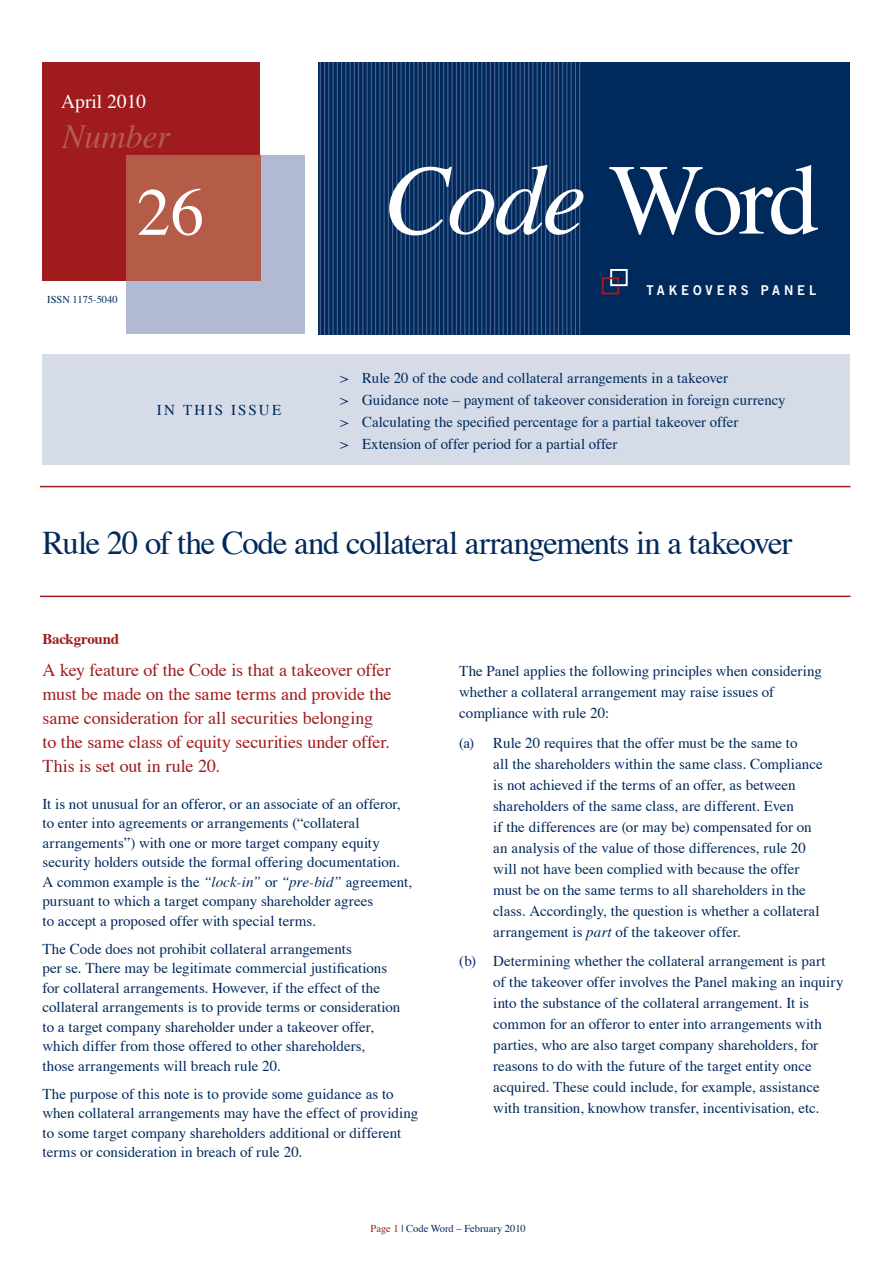
<style>
.page{position:relative;width:893px;height:1263px;background:#fff}
.page>*{position:absolute;margin:0;border:0;box-sizing:border-box;transform-origin:0 0}
.t1{font:italic 100.5px "Times";color:#fff}
.t2{font:67.35px "Times";color:#fff}
.t3{font:italic 33.75px "Times";color:#b55c48}
.Head_1{font:33px "Times";letter-spacing:-.035em;color:#00295c}
.t4{font:19.5px "Times";color:#fff}
.Intro{font:18px/24px "Times";letter-spacing:-.01em;color:#9f1b1e}
.BODY{font:15px/21px "Times";color:#00295c}
.Head_1-2{font:15px "Times";color:#00295c}
.Head_2{font:700 15px "Times";letter-spacing:-.025em;color:#9f1b1e}
.t5{font:13.5px "Trade Gothic Bold Two";letter-spacing:.295em;color:#fff;scale:.96 1}
.t6{font:10.5px "Times";color:#00295c}
.s1{font-style:normal}
.s2{font-style:italic}
.s3{color:#9f1b1e}
</style>
<div class="page">
<div style="left:43px;top:354px;width:807px;height:111px;background:#d5dce8"></div>
<div style="left:126px;top:155px;width:178px;height:179px;background:#b1bad2"></div>
<svg style="left:318px;top:62px;width:532px;height:272px;background:#022b5d"></svg>
<hr style="left:579px;top:62px;width:1px;height:272px;background:#4b648f">
<hr style="left:575px;top:62px;width:1px;height:272px;background:#4b648f">
<hr style="left:571px;top:62px;width:1px;height:272px;background:#4b648f">
<hr style="left:566px;top:62px;width:1px;height:272px;background:#4b648f">
<hr style="left:562px;top:62px;width:1px;height:272px;background:#4b648f">
<hr style="left:558px;top:62px;width:1px;height:272px;background:#4b648f">
<hr style="left:554px;top:62px;width:1px;height:272px;background:#4b648f">
<hr style="left:549px;top:62px;width:1px;height:272px;background:#4b648f">
<hr style="left:545px;top:62px;width:1px;height:272px;background:#4b648f">
<hr style="left:541px;top:62px;width:1px;height:272px;background:#4b648f">
<hr style="left:537px;top:62px;width:1px;height:272px;background:#4b648f">
<hr style="left:532px;top:62px;width:1px;height:272px;background:#4b648f">
<hr style="left:528px;top:62px;width:1px;height:272px;background:#4b648f">
<hr style="left:524px;top:62px;width:1px;height:272px;background:#4b648f">
<hr style="left:520px;top:62px;width:1px;height:272px;background:#4b648f">
<hr style="left:515px;top:62px;width:1px;height:272px;background:#4b648f">
<hr style="left:511px;top:62px;width:1px;height:272px;background:#4b648f">
<hr style="left:507px;top:62px;width:1px;height:272px;background:#4b648f">
<hr style="left:503px;top:62px;width:1px;height:272px;background:#4b648f">
<hr style="left:498px;top:62px;width:1px;height:272px;background:#4b648f">
<hr style="left:494px;top:62px;width:1px;height:272px;background:#4b648f">
<hr style="left:490px;top:62px;width:1px;height:272px;background:#4b648f">
<hr style="left:486px;top:62px;width:1px;height:272px;background:#4b648f">
<hr style="left:481px;top:62px;width:1px;height:272px;background:#4b648f">
<hr style="left:477px;top:62px;width:1px;height:272px;background:#4b648f">
<hr style="left:473px;top:62px;width:1px;height:272px;background:#4b648f">
<hr style="left:469px;top:62px;width:1px;height:272px;background:#4b648f">
<hr style="left:464px;top:62px;width:1px;height:272px;background:#4b648f">
<hr style="left:460px;top:62px;width:1px;height:272px;background:#4b648f">
<hr style="left:456px;top:62px;width:1px;height:272px;background:#4b648f">
<hr style="left:452px;top:62px;width:1px;height:272px;background:#4b648f">
<hr style="left:447px;top:62px;width:1px;height:272px;background:#4b648f">
<hr style="left:443px;top:62px;width:1px;height:272px;background:#4b648f">
<hr style="left:439px;top:62px;width:1px;height:272px;background:#4b648f">
<hr style="left:435px;top:62px;width:1px;height:272px;background:#4b648f">
<hr style="left:430px;top:62px;width:1px;height:272px;background:#4b648f">
<hr style="left:426px;top:62px;width:1px;height:272px;background:#4b648f">
<hr style="left:422px;top:62px;width:1px;height:272px;background:#4b648f">
<hr style="left:418px;top:62px;width:1px;height:272px;background:#4b648f">
<hr style="left:413px;top:62px;width:1px;height:272px;background:#4b648f">
<hr style="left:409px;top:62px;width:1px;height:272px;background:#4b648f">
<hr style="left:405px;top:62px;width:1px;height:272px;background:#4b648f">
<hr style="left:401px;top:62px;width:1px;height:272px;background:#4b648f">
<hr style="left:396px;top:62px;width:1px;height:272px;background:#4b648f">
<hr style="left:392px;top:62px;width:1px;height:272px;background:#4b648f">
<hr style="left:388px;top:62px;width:1px;height:272px;background:#4b648f">
<hr style="left:384px;top:62px;width:1px;height:272px;background:#4b648f">
<hr style="left:379px;top:62px;width:1px;height:272px;background:#4b648f">
<hr style="left:375px;top:62px;width:1px;height:272px;background:#4b648f">
<hr style="left:371px;top:62px;width:1px;height:272px;background:#4b648f">
<hr style="left:366px;top:62px;width:2px;height:272px;background:#4b648f">
<hr style="left:362px;top:62px;width:1px;height:272px;background:#4b648f">
<hr style="left:358px;top:62px;width:1px;height:272px;background:#4b648f">
<hr style="left:354px;top:62px;width:1px;height:272px;background:#4b648f">
<hr style="left:349px;top:62px;width:2px;height:272px;background:#4b648f">
<hr style="left:345px;top:62px;width:1px;height:272px;background:#4b648f">
<hr style="left:341px;top:62px;width:1px;height:272px;background:#4b648f">
<hr style="left:337px;top:62px;width:1px;height:272px;background:#4b648f">
<hr style="left:332px;top:62px;width:2px;height:272px;background:#4b648f">
<hr style="left:328px;top:62px;width:1px;height:272px;background:#4b648f">
<hr style="left:324px;top:62px;width:1px;height:272px;background:#4b648f">
<hr style="left:320px;top:62px;width:1px;height:272px;background:#4b648f">
<div style="left:43px;top:62px;width:217px;height:219px;background:#9f1b1e"></div>
<div style="left:126px;top:155px;width:134px;height:126px;background:#b55c48"></div>
<div style="left:610px;top:269px;width:18px;height:17px;border:2px solid #fff"></div>
<svg style="left:601px;top:276px;width:19px;height:19px"></svg>
<hr style="left:40px;top:596px;width:810px;height:1px;background:#9f1b1e">
<hr style="left:40px;top:486px;width:810px;height:1px;background:#9f1b1e">
<p class="t4" style="left:61px;top:84px;width:87px">April 2010</p>
<p class="t3" style="left:62px;top:106px;width:110px">Number</p>
<p class="t2" style="left:137px;top:149px;width:69px">26</p>
<p class="t6" style="left:47px;top:290px;width:72px">ISSN 1175-5040</p>
<p class="BODY" style="left:157px;top:398px;width:84px">in this iss</p>
<p class="BODY" style="left:259px;top:398px;width:24px">ue</p>
<p class="t1" style="left:384px;top:110px;width:436px">Code <span class="s1">Word</span></p>
<p class="t5" style="left:646px;top:281px;width:178px">TAKEOVERS PANEL</p>
<p class="Head_1-2" style="left:340px;top:363px;width:390px">&gt; Rule 20 of the code and collateral arrangements in a takeover</p>
<p class="Head_1-2" style="left:340px;top:386px;width:447px">&gt; Guidance note – payment of takeover consideration in foreign currency</p>
<p class="Head_1-2" style="left:340px;top:408px;width:400px">&gt; Calculating the specified percentage for a partial takeover offer</p>
<p class="Head_1-2" style="left:340px;top:430px;width:279px">&gt; Extension of offer period for a partial offer</p>
<p class="Head_1" style="left:43px;top:512px;width:751px">Rule 20 of the Code and collateral arrangements in a takeover</p>
<p class="Head_2" style="left:43px;top:624px;width:78px">Background</p>
<p class="Intro" style="left:43px;top:657px;width:351px">A key feature of the Code is that a takeover offer must be made on the same terms and provide the same consideration for all securities belonging<br>to the same class of equity securities under offer.<br>This is set out in rule 20.</p>
<p class="BODY" style="left:43px;top:793px;width:371px;line-height:19.5px">It is not unusual for an offeror, or an associate of an offeror, to enter into agreements or arrangements (“collateral arrangements”) with one or more target company equity security holders outside the formal offering documentation.<br>A common example is the <span class="s2">“lock-in”</span> or <span class="s2">“pre-bid”</span> agreement, pursuant to which a target company shareholder agrees<br>to accept a proposed offer with special terms.</p>
<p class="BODY" style="left:43px;top:938px;width:359px;line-height:19.5px">The Code does not prohibit collateral arrangements<br>per se. There may be legitimate commercial justifications for collateral arrangements. However, if the effect of the collateral arrangements is to provide terms or consideration to a target company shareholder under a takeover offer, which differ from those offered to other shareholders, those arrangements will breach rule 20.</p>
<p class="BODY" style="left:43px;top:1083px;width:377px;line-height:19.5px">The purpose of this note is to provide some guidance as to when collateral arrangements may have the effect of providing to some target company shareholders additional or different terms or consideration in breach of rule 20.</p>
<p class="BODY" style="left:459px;top:660px;width:364px">The Panel applies the following principles when considering whether a collateral arrangement may raise issues of compliance with rule 20:</p>
<p class="BODY" style="left:493px;top:731px;width:331px;text-indent:-34px">(a) Rule 20 requires that the offer must be the same to<br>all the shareholders within the same class. Compliance is not achieved if the terms of an offer, as between shareholders of the same class, are different. Even<br>if the differences are (or may be) compensated for on an analysis of the value of those differences, rule 20 will not have been complied with because the offer must be on the same terms to all shareholders in the class. Accordingly, the question is whether a collateral arrangement is <span class="s2">part</span> of the takeover offer.</p>
<p class="BODY" style="left:493px;top:950px;width:352px;text-indent:-34px">(b) Determining whether the collateral arrangement is part<br>of the takeover offer involves the Panel making an inquiry into the substance of the collateral arrangement. It is common for an offeror to enter into arrangements with parties, who are also target company shareholders, for reasons to do with the future of the target entity once acquired. These could include, for example, assistance with transition, knowhow transfer, incentivisation, etc.</p>
<p class="t6" style="left:371px;top:1219px;width:157px"><span class="s3">Page 1</span> | Code Word – February 2010</p>
</div>
